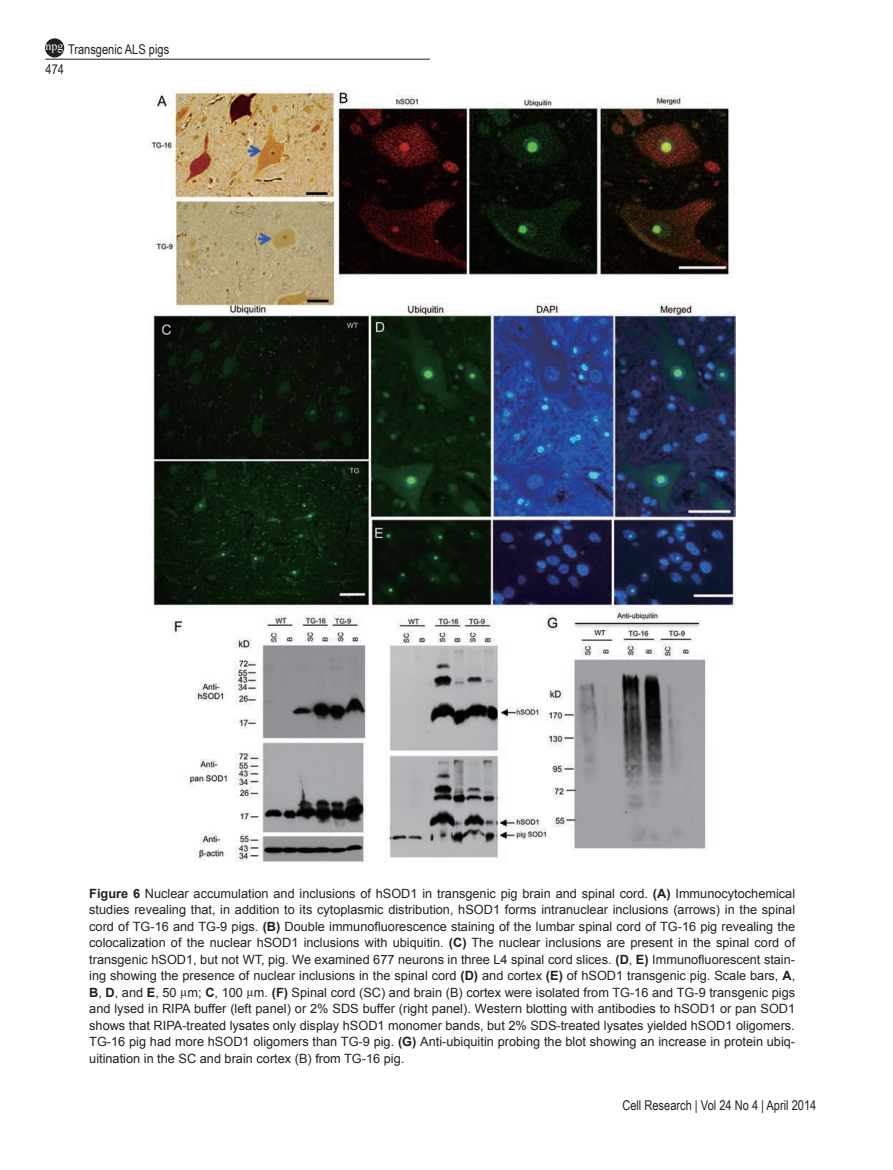
<style>
.page{position:relative;width:893px;height:1170px;background:#fff}
.page>*{position:absolute;margin:0;border:0;box-sizing:border-box;transform-origin:0 0}
.t1{font:13.5px "Arial Narrow";color:#231f20}
.t2{font:12.75px/16.5px "Arial";color:#231f20;text-align:justify}
.t3{font:12px "Times New Roman";color:#fff}
.s1{font-weight:700}
.s2{font-family:"Times New Roman"}
</style>
<div class="page">
<hr style="left:45px;top:59px;width:385px;height:1px;background:#231f20">
<div style="left:46px;top:39px;width:17px;height:18px;background:#231f20;border-radius:50%"></div>
<div style="left:45px;top:38px;width:19px;height:19px;border:2px solid #231f20;border-radius:50%"></div>
<img style="left:149px;top:89px;width:587px;height:772px">
<p class="t1" style="left:68px;top:39px;width:103px">Transgenic ALS pigs</p>
<p class="t3" style="left:46px;top:38px;width:19px">npg</p>
<p class="t1" style="left:46px;top:59px;width:20px">474</p>
<p class="t2" style="left:89px;top:885px;width:707px"><span class="s1">Figure 6</span> Nuclear accumulation and inclusions of hSOD1 in transgenic pig brain and spinal cord. <span class="s1">(A)</span> Immunocytochemical studies revealing that, in addition to its cytoplasmic distribution, hSOD1 forms intranuclear inclusions (arrows) in the spinal cord of TG-16 and TG-9 pigs. <span class="s1">(B)</span> Double immunofluorescence staining of the lumbar spinal cord of TG-16 pig revealing the colocalization of the nuclear hSOD1 inclusions with ubiquitin. <span class="s1">(C)</span> The nuclear inclusions are present in the spinal cord of transgenic hSOD1, but not WT, pig. We examined 677 neurons in three L4 spinal cord slices. <span class="s1">(D</span>, <span class="s1">E)</span> Immunofluorescent stain&shy;ing showing the presence of nuclear inclusions in the spinal cord <span class="s1">(D)</span> and cortex <span class="s1">(E)</span> of hSOD1 transgenic pig. Scale bars, <span class="s1">A</span>, <span class="s1">B</span>, <span class="s1">D</span>, and <span class="s1">E</span>, 50 <span class="s2">µ</span>m; <span class="s1">C</span>, 100 <span class="s2">µ</span>m. <span class="s1">(F)</span> Spinal cord (SC) and brain (B) cortex were isolated from TG-16 and TG-9 transgenic pigs and lysed in RIPA buffer (left panel) or 2% SDS buffer (right panel). Western blotting with antibodies to hSOD1 or pan SOD1 shows that RIPA-treated lysates only display hSOD1 monomer bands, but 2% SDS-treated lysates yielded hSOD1 oligomers.<br>TG-16 pig had more hSOD1 oligomers than TG-9 pig. <span class="s1">(G)</span> Anti-ubiquitin probing the blot showing an increase in protein ubiq&shy;uitination in the SC and brain cortex (B) from TG-16 pig.</p>
<p class="t1" style="left:622px;top:1094px;width:196px">Cell Research | Vol 24 No 4 | April 2014</p>
</div>
